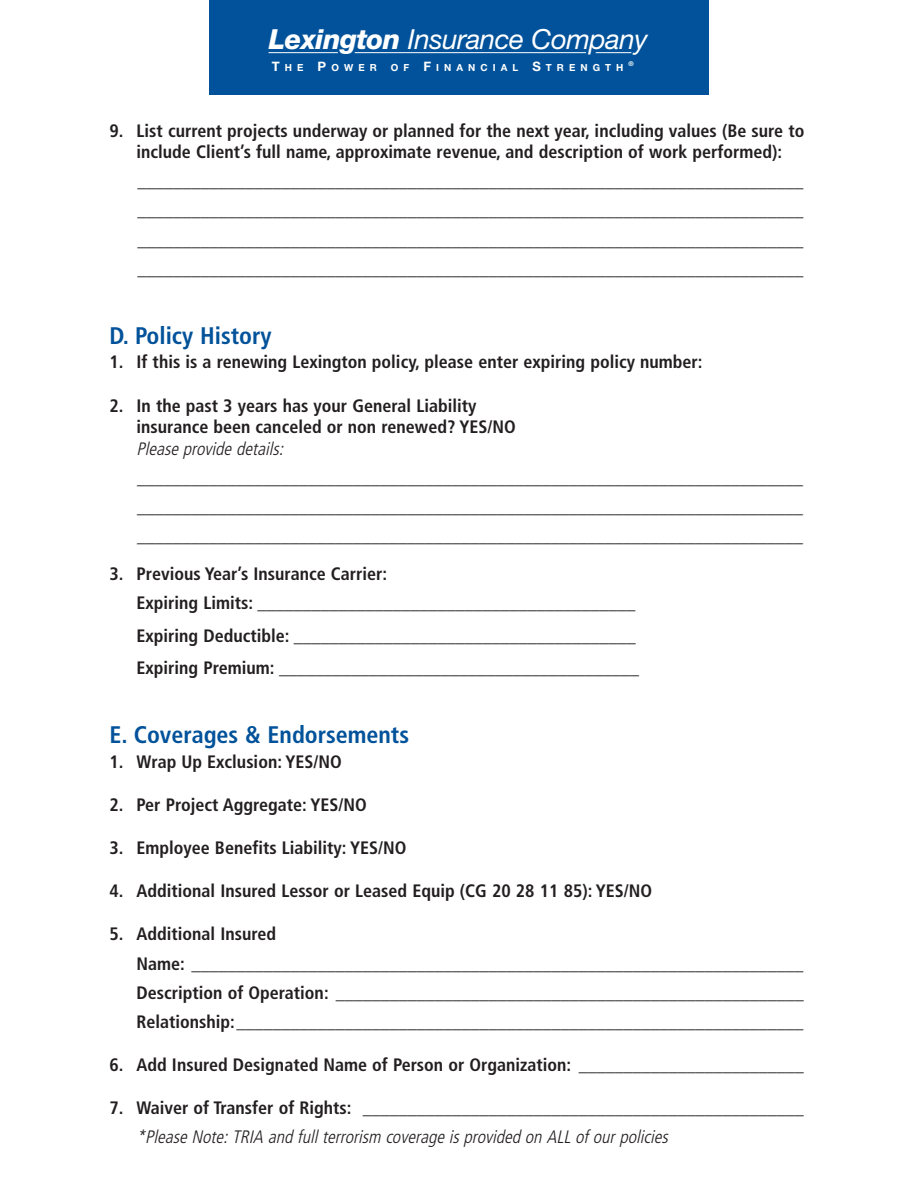
<style>
.page{position:relative;width:918px;height:1188px;background:#fff}
.page>*{position:absolute;margin:0;border:0;box-sizing:border-box;transform-origin:0 0}
.t1{font:italic 27.6px "Helvetica Neue";letter-spacing:-.015em;color:#fff}
.t2{font:700 condensed 24px "Frutiger";color:#01529a}
.t3{font:700 condensed 18px/29.1px "Frutiger";color:#231f20}
.t4{font:italic 300 condensed 18px/29.1px "Frutiger";color:#231f20}
.t5{font:700 9.75px "Helvetica Neue";letter-spacing:.52em;color:#fff}
.t6{font:700 6.45px "Helvetica Neue";color:#fff}
.s1{font-weight:800}
.s2{font-size:13.05px}
</style>
<div class="page">
<div style="left:209px;top:0;width:500px;height:94px;background:#01529a"></div>
<hr style="left:355px;top:52px;width:231px;height:1px;background:#fff">
<hr style="left:596px;top:52px;width:35px;height:1px;background:#fff">
<hr style="left:269px;top:52px;width:69px;height:1px;background:#fff">
<h1 class="t1" style="left:269px;top:29px;width:380px"><span class="s1">Lexington</span> Insurance Company</h1>
<p class="t5" style="left:272px;top:64px;width:106px"><span class="s2">T</span>HE <span class="s2">P</span>OWER</p>
<p class="t5" style="left:391px;top:64px;width:234px">OF <span class="s2">F</span>INANCIAL <span class="s2">S</span>TRENGTH</p>
<p class="t6" style="left:629px;top:61px;width:7px">®</p>
<p class="t3" style="left:110px;top:121px;width:696px;line-height:21.6px;text-align:center">9. List current projects underway or planned for the next year, including values (Be sure to include Client’s full name, approximate revenue, and description of work performed):</p>
<p class="t3" style="left:138px;top:168px;width:668px;text-align:justify">__________________________________________________________________________ __________________________________________________________________________ __________________________________________________________________________ __________________________________________________________________________</p>
<h2 class="t2" style="left:110px;top:326px;width:164px">D. Policy History</h2>
<p class="t3" style="left:110px;top:349px;width:595px">1. If this is a renewing Lexington policy, please enter expiring policy number:</p>
<p class="t3" style="left:136px;top:396px;width:381px;line-height:21.6px;text-indent:-27px">2. In the past 3 years has your General Liability insurance been canceled or non renewed? YES/NO</p>
<p class="t4" style="left:136px;top:435px;width:672px">Please provide details: __________________________________________________________________________ __________________________________________________________________________ __________________________________________________________________________</p>
<p class="t3" style="left:136px;top:561px;width:501px;text-indent:-27px">3. Previous Year’s Insurance Carrier:<br>Expiring Limits: __________________________________________</p>
<p class="t3" style="left:136px;top:621px;width:504px;line-height:32.4px">Expiring Deductible: ______________________________________<br>Expiring Premium: ________________________________________</p>
<h2 class="t2" style="left:110px;top:725px;width:301px">E. Coverages &amp; Endorsements</h2>
<p class="t3" style="left:110px;top:748px;width:234px">1. Wrap Up Exclusion: YES/NO</p>
<p class="t3" style="left:110px;top:791px;width:259px">2. Per Project Aggregate: YES/NO</p>
<p class="t3" style="left:110px;top:835px;width:298px">3. Employee Benefits Liability: YES/NO</p>
<p class="t3" style="left:110px;top:878px;width:544px">4. Additional Insured Lessor or Leased Equip (CG 20 28 11 85): YES/NO</p>
<p class="t3" style="left:136px;top:921px;width:669px;text-indent:-27px">5. Additional Insured<br>Name: ____________________________________________________________________ Description of Operation: ____________________________________________________ Relationship:_______________________________________________________________</p>
<p class="t3" style="left:110px;top:1052px;width:696px">6. Add Insured Designated Name of Person or Organization: _________________________</p>
<p class="t3" style="left:110px;top:1095px;width:696px">7. Waiver of Transfer of Rights: _________________________________________________</p>
<p class="t4" style="left:136px;top:1124px;width:536px">*Please Note:TRIA and fullterrorism coverage isprovided on ALL of ourpolicies</p>
</div>
